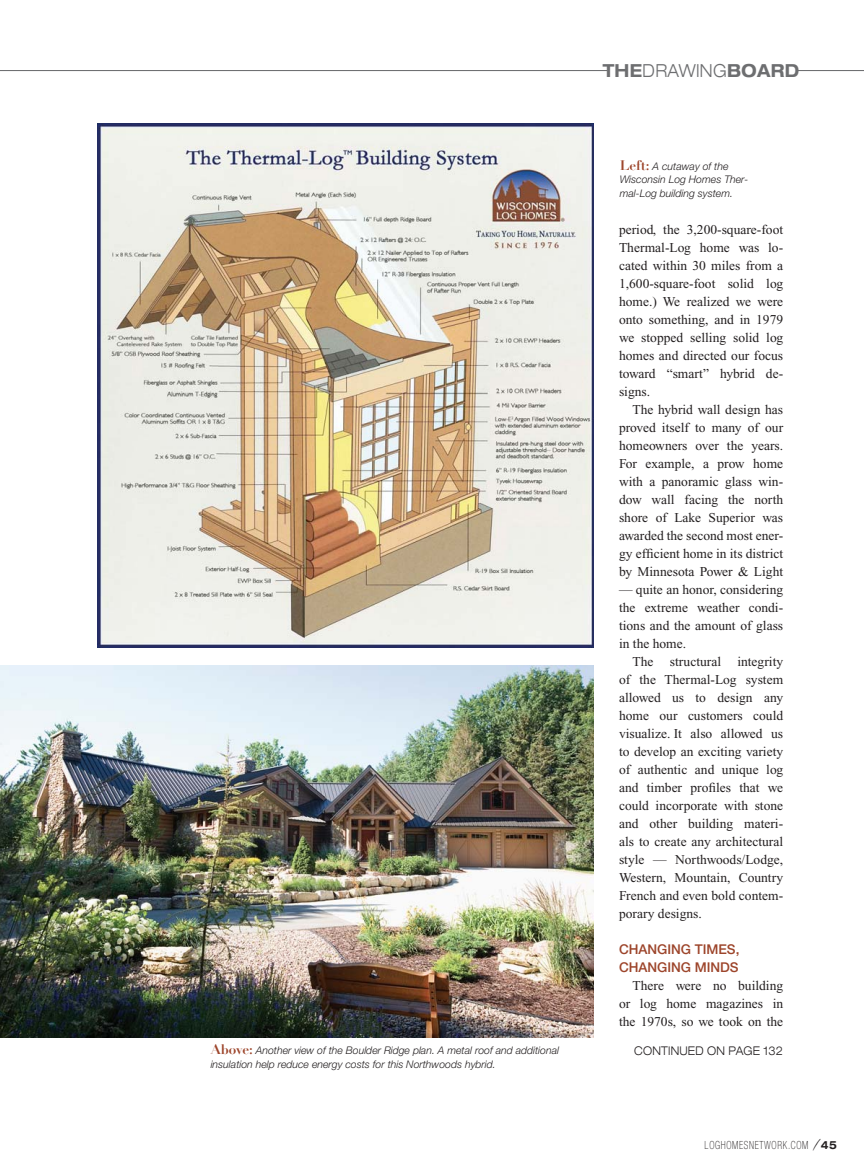
<style>
.page{position:relative;width:864px;height:1175px;background:#fff}
.page>*{position:absolute;margin:0;border:0;box-sizing:border-box;transform-origin:0 0}
.t1{font:700 expanded 18px "Helvetica Neue";letter-spacing:.02em;color:#6d6e70;scale:.89 1}
.t2{font:13.5px/18px "Times New Roman";color:#231f20;text-align:justify}
.t3{font:500 13.5px/18px "Helvetica Neue";color:#9d452b}
.t4{font:300 expanded 12px "Helvetica Neue";letter-spacing:.02em;color:#231f20;scale:.89 1}
.t5{font:100 condensed 11.25px "Helvetica Neue";letter-spacing:.07em;color:#231f20;scale:.85 1}
.t6{font:italic 300 10.5px/13.5px "Helvetica Neue";color:#231f20}
.s1{font-weight:300}
.s2{font-family:"Didot";font-weight:700;font-style:normal;font-size:13.5px;color:#9d452b}
.s3{font-family:"Ex Ponto Pro";font-weight:700;font-stretch:normal;font-size:16.5px}
.s4{font-weight:700;font-stretch:expanded}
</style>
<div class="page">
<hr style="left:0;top:70px;width:608px;height:1px;background:#6d6e70">
<hr style="left:796px;top:70px;width:68px;height:1px;background:#6d6e70">
<img style="left:97px;top:124px;width:497px;height:523px">
<img style="left:0;top:666px;width:594px;height:371px">
<h1 class="t1" style="left:603px;top:64px;width:222px">THE<span class="s1">DRAWING</span>BOARD</h1>
<p class="t6" style="left:620px;top:160px;width:130px"><span class="s2">Left:</span> A cutaway of the<br>Wisconsin Log Homes Ther&shy;mal-Log building system.</p>
<p class="t2" style="left:619px;top:222px;width:166px">period, the 3,200-square-foot Thermal-Log home was lo&shy;cated within 30 miles from a 1,600-square-foot solid log home.) We realized we were onto something, and in 1979 we stopped selling solid log homes and directed our focus toward “smart” hybrid de&shy;signs.</p>
<p class="t2" style="left:619px;top:402px;width:166px;text-indent:14px">The hybrid wall design has proved itself to many of our homeowners over the years.<br>For example, a prow home with a panoramic glass win&shy;dow wall facing the north shore of Lake Superior was awarded the second most ener&shy;gy efficient home in its district by Minnesota Power &amp; Light</p>
<p class="t2" style="left:619px;top:582px;width:166px">— quite an honor, considering the extreme weather condi&shy;tions and the amount of glass in the home.</p>
<p class="t2" style="left:619px;top:654px;width:166px;text-indent:14px">The structural integrity of the Thermal-Log system allowed us to design any home our customers could visualize. It also allowed us to develop an exciting variety of authentic and unique log and timber profiles that we could incorporate with stone and other building materi&shy;als to create any architectural style — Northwoods/Lodge, Western, Mountain, Country French and even bold contem&shy;porary designs.</p>
<p class="t3" style="left:619px;top:941px;width:122px">CHANGING TIMES,<br>CHANGING MINDS</p>
<p class="t2" style="left:619px;top:978px;width:166px;text-indent:14px">There were no building or log home magazines in the 1970s, so we took on the</p>
<p class="t6" style="left:211px;top:1044px;width:350px"><span class="s2">Above:</span> Another view of the Boulder Ridge plan. A metal roof and additional insulation help reduce energy costs for this Northwoods hybrid.</p>
<p class="t4" style="left:634px;top:1045px;width:169px">CONTINUED ON PAGE 132</p>
<p class="t5" style="left:705px;top:1140px;width:157px">LOGHOMESNETWORK.COM <span class="s3">∕</span> <span class="s4">45</span></p>
</div>
